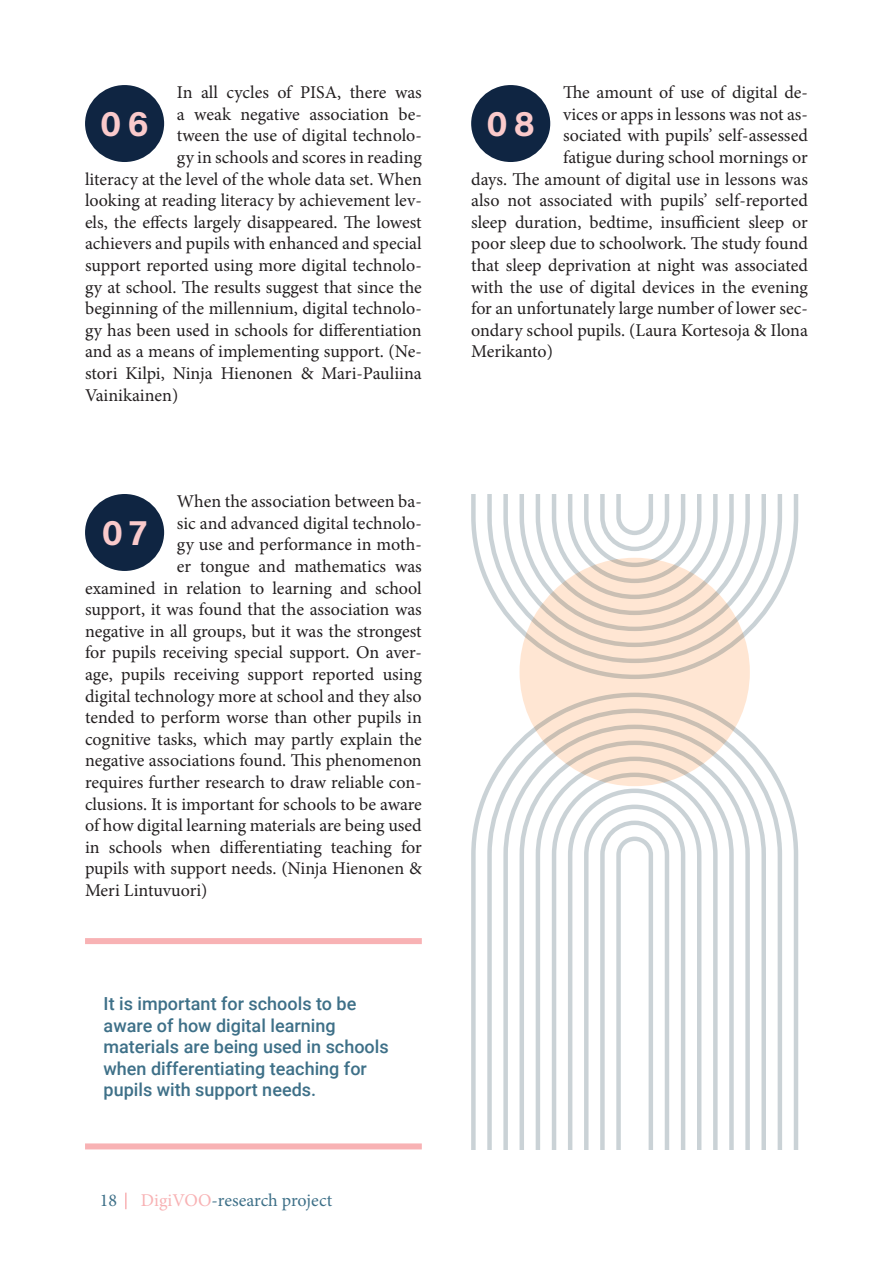
<style>
.page{position:relative;width:893px;height:1263px;background:#fff}
.page>*{position:absolute;margin:0;border:0;box-sizing:border-box;transform-origin:0 0}
.Value_Number{font:700 34.5px "Acumin Pro";color:#facacb}
.Minion{font:18px "Minion Pro";color:#231f20}
.Paragraph_Style_1{font:500 18px/21.6px "Roboto";color:#3e7088}
.t1{font:18px "Minion Pro";color:#3e7088}
.s1{color:#f8b2b4}
</style>
<div class="page">
<svg style="left:125px;top:1192px;width:2px;height:17px"></svg>
<div style="left:85px;top:85px;width:79px;height:77px;background:#0f2542;border-radius:50%"></div>
<div style="left:471px;top:85px;width:79px;height:77px;background:#0f2542;border-radius:50%"></div>
<div style="left:85px;top:494px;width:79px;height:77px;background:#0f2542;border-radius:50%"></div>
<div style="left:85px;top:938px;width:337px;height:6px;background:#f8b2b4"></div>
<div style="left:85px;top:1143px;width:337px;height:6px;background:#f8b2b4"></div>
<div style="left:520px;top:558px;width:230px;height:228px;background:#ffe6d3;border-radius:50%"></div>
<svg style="left:471px;top:693px;width:327px;height:456px"></svg>
<svg style="left:487px;top:709px;width:295px;height:440px"></svg>
<svg style="left:503px;top:725px;width:263px;height:424px"></svg>
<svg style="left:520px;top:741px;width:230px;height:408px"></svg>
<svg style="left:536px;top:757px;width:198px;height:392px"></svg>
<svg style="left:552px;top:773px;width:166px;height:376px"></svg>
<svg style="left:568px;top:789px;width:133px;height:360px"></svg>
<svg style="left:584px;top:805px;width:101px;height:344px"></svg>
<svg style="left:471px;top:494px;width:327px;height:185px"></svg>
<svg style="left:487px;top:494px;width:295px;height:169px"></svg>
<svg style="left:503px;top:494px;width:263px;height:153px"></svg>
<p class="Minion" style="left:563px;top:80px;width:246px">The amount of use of digital de-</p>
<p class="Minion" style="left:563px;top:102px;width:246px">vices or apps in lessons was not as-</p>
<p class="Minion" style="left:563px;top:124px;width:246px">sociated with pupils’ self-assessed</p>
<p class="Minion" style="left:563px;top:145px;width:246px">fatigue during school mornings or</p>
<p class="Minion" style="left:471px;top:167px;width:338px">days. The amount of digital use in lessons was</p>
<p class="Minion" style="left:471px;top:188px;width:338px">also not associated with pupils’ self-reported</p>
<p class="Minion" style="left:471px;top:210px;width:338px">sleep duration, bedtime, insufficient sleep or</p>
<p class="Minion" style="left:471px;top:232px;width:338px">poor sleep due to schoolwork. The study found</p>
<p class="Minion" style="left:471px;top:253px;width:338px">that sleep deprivation at night was associated</p>
<p class="Minion" style="left:471px;top:275px;width:338px">with the use of digital devices in the evening</p>
<p class="Minion" style="left:471px;top:296px;width:338px">for an unfortunately large number of lower sec-</p>
<p class="Minion" style="left:471px;top:318px;width:338px">ondary school pupils. (Laura Kortesoja &amp; Ilona</p>
<p class="Minion" style="left:471px;top:340px;width:83px">Merikanto)</p>
<p class="Minion" style="left:177px;top:80px;width:246px">In all cycles of PISA, there was</p>
<p class="Minion" style="left:177px;top:102px;width:246px">a weak negative association be-</p>
<p class="Minion" style="left:177px;top:124px;width:246px">tween the use of digital technolo-</p>
<p class="Minion" style="left:177px;top:145px;width:246px">gy in schools and scores in reading</p>
<p class="Minion" style="left:85px;top:167px;width:338px">literacy at the level of the whole data set. When</p>
<p class="Minion" style="left:85px;top:188px;width:338px">looking at reading literacy by achievement lev-</p>
<p class="Minion" style="left:85px;top:210px;width:338px">els, the effects largely disappeared. The lowest</p>
<p class="Minion" style="left:85px;top:232px;width:338px">achievers and pupils with enhanced and special</p>
<p class="Minion" style="left:85px;top:253px;width:338px">support reported using more digital technolo-</p>
<p class="Minion" style="left:85px;top:275px;width:338px">gy at school. The results suggest that since the</p>
<p class="Minion" style="left:85px;top:296px;width:338px">beginning of the millennium, digital technolo-</p>
<p class="Minion" style="left:85px;top:318px;width:338px">gy has been used in schools for differentiation</p>
<p class="Minion" style="left:85px;top:340px;width:338px">and as a means of implementing support. (Ne-</p>
<p class="Minion" style="left:85px;top:361px;width:338px">stori Kilpi, Ninja Hienonen &amp; Mari-Pauliina</p>
<p class="Minion" style="left:85px;top:383px;width:95px">Vainikainen)</p>
<p class="Value_Number" style="left:100px;top:99px;width:50px">06</p>
<p class="Value_Number" style="left:486px;top:99px;width:50px">08</p>
<p class="Minion" style="left:177px;top:489px;width:246px">When the association between ba-</p>
<p class="Minion" style="left:177px;top:511px;width:246px">sic and advanced digital technolo-</p>
<p class="Minion" style="left:177px;top:532px;width:246px">gy use and performance in moth-</p>
<p class="Minion" style="left:177px;top:554px;width:246px">er tongue and mathematics was</p>
<p class="Minion" style="left:85px;top:576px;width:338px">examined in relation to learning and school</p>
<p class="Minion" style="left:85px;top:597px;width:338px">support, it was found that the association was</p>
<p class="Minion" style="left:85px;top:619px;width:338px">negative in all groups, but it was the strongest</p>
<p class="Minion" style="left:85px;top:640px;width:338px">for pupils receiving special support. On aver-</p>
<p class="Minion" style="left:85px;top:662px;width:338px">age, pupils receiving support reported using</p>
<p class="Minion" style="left:85px;top:684px;width:338px">digital technology more at school and they also</p>
<p class="Minion" style="left:85px;top:705px;width:338px">tended to perform worse than other pupils in</p>
<p class="Minion" style="left:85px;top:727px;width:338px">cognitive tasks, which may partly explain the</p>
<p class="Minion" style="left:85px;top:748px;width:338px">negative associations found. This phenomenon</p>
<p class="Minion" style="left:85px;top:770px;width:338px">requires further research to draw reliable con-</p>
<p class="Minion" style="left:85px;top:792px;width:338px">clusions. It is important for schools to be aware</p>
<p class="Minion" style="left:85px;top:813px;width:338px">of how digital learning materials are being used</p>
<p class="Minion" style="left:85px;top:835px;width:338px">in schools when differentiating teaching for</p>
<p class="Minion" style="left:85px;top:856px;width:338px">pupils with support needs. (Ninja Hienonen &amp;</p>
<p class="Minion" style="left:85px;top:878px;width:124px">Meri Lintuvuori)</p>
<p class="Value_Number" style="left:102px;top:508px;width:47px">07</p>
<p class="Paragraph_Style_1" style="left:104px;top:992px;width:287px">It is important for schools to be aware of how digital learning materials are being used in schools when differentiating teaching for pupils with support needs.</p>
<p class="t1" style="left:100px;top:1188px;width:19px">18</p>
<p class="t1" style="left:141px;top:1189px;width:193px"><span class="s1">DigiVOO</span>-research project</p>
</div>
